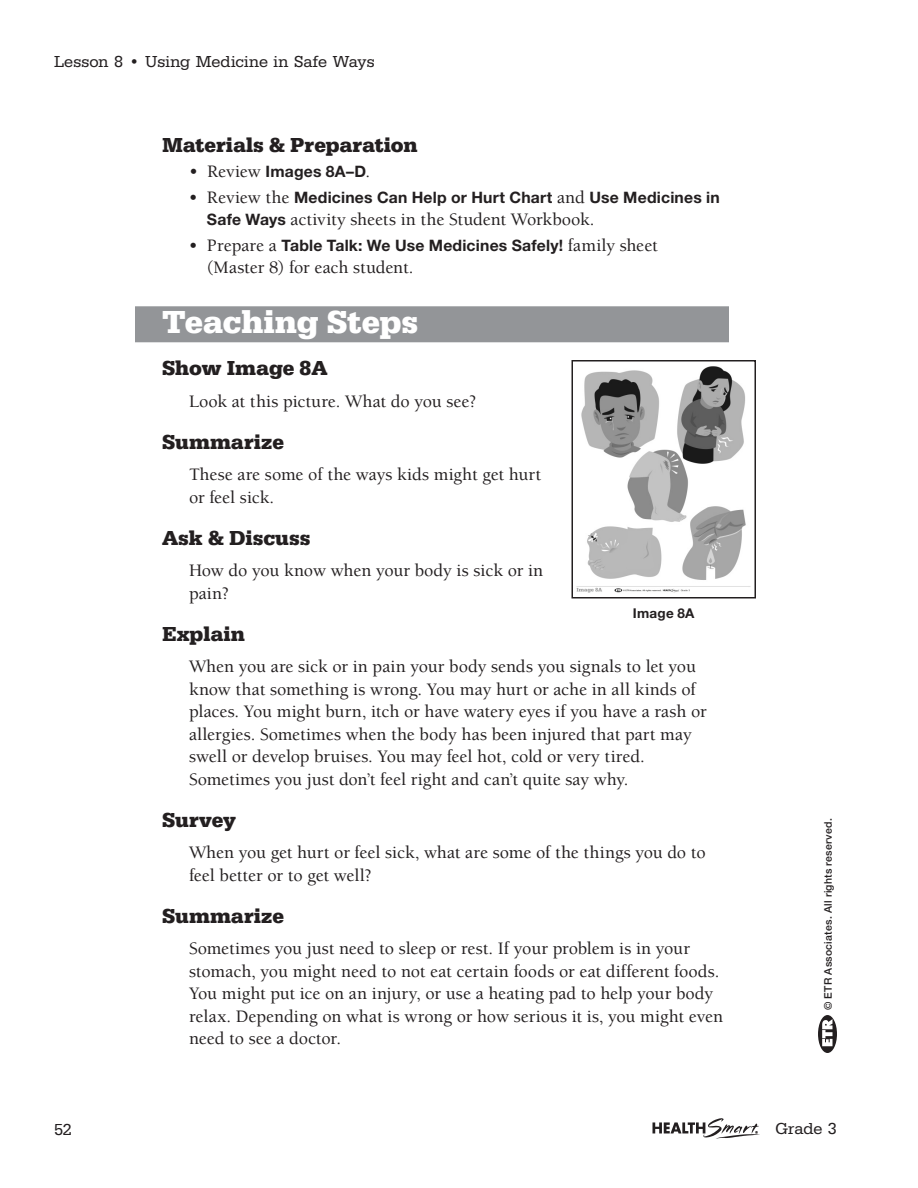
<style>
.page{position:relative;width:918px;height:1188px;background:#fff}
.page>*{position:absolute;margin:0;border:0;box-sizing:border-box;transform-origin:0 0}
.t1{font:700 33px "URW Egyptienne T";letter-spacing:-.005em;color:#fff}
.t2{font:700 21px "URW Egyptienne T";color:#231f20}
.t3{font:500 18px/22.5px "Berkeley";letter-spacing:-.005em;color:#231f20}
.t4{font:16.5px "URW Egyptienne T";color:#231f20}
.t5{font:700 15.75px "Helvetica Neue";letter-spacing:.015em;color:#231f20}
.t6{font:700 13.5px "Helvetica Neue";letter-spacing:.02em;color:#231f20}
.t7{font:500 10.5px "Helvetica Neue";letter-spacing:.02em;color:#231f20}
.s1{font-family:"Berkeley";font-weight:500;font-size:18px}
.s2{font-family:"Helvetica Neue";font-weight:700;font-size:15.75px}
</style>
<div class="page">
<svg style="left:652px;top:1118px;width:108px;height:21px"></svg>
<svg style="left:818px;top:1015px;width:19px;height:38px"></svg>
<div style="left:135px;top:306px;width:594px;height:36px;background:#939598"></div>
<img style="left:576px;top:366px;width:175px;height:227px">
<div style="left:572px;top:360px;width:184px;height:238px;border:2px solid #231f20"></div>
<p class="t4" style="left:54px;top:52px;width:322px">Lesson 8 • Using Medicine in Safe Ways</p>
<p class="t4" style="left:54px;top:1120px;width:20px">52</p>
<p class="t2" style="left:162px;top:132px;width:257px">Materials &amp; Preparation</p>
<p class="t5" style="left:189px;top:162px;width:183px"><span class="s1">• Review</span> Images 8A–D<span class="s1">.</span></p>
<p class="t5" style="left:189px;top:187px;width:532px"><span class="s1">• Review the</span> Medicines Can Help or Hurt Chart <span class="s1">and</span> Use Medicines in</p>
<p class="t3" style="left:207px;top:209px;width:389px"><span class="s2">Safe Ways</span> activity sheets in the Student Workbook.</p>
<p class="t5" style="left:189px;top:235px;width:470px"><span class="s1">• Prepare a</span> Table Talk: We Use Medicines Safely! <span class="s1">family sheet</span></p>
<p class="t3" style="left:207px;top:257px;width:208px">(Master 8) for each student.</p>
<h1 class="t1" style="left:162px;top:303px;width:258px">Teaching Steps</h1>
<p class="t2" style="left:162px;top:356px;width:167px">Show Image 8A</p>
<p class="t3" style="left:189px;top:390px;width:289px">Look at this picture. What do you see?</p>
<p class="t2" style="left:162px;top:429px;width:124px">Summarize</p>
<p class="t3" style="left:189px;top:464px;width:354px">These are some of the ways kids might get hurt or feel sick.</p>
<p class="t2" style="left:162px;top:525px;width:150px">Ask &amp; Discuss</p>
<p class="t3" style="left:189px;top:560px;width:356px">How do you know when your body is sick or in pain?</p>
<p class="t2" style="left:162px;top:621px;width:84px">Explain</p>
<p class="t3" style="left:189px;top:656px;width:519px">When you are sick or in pain your body sends you signals to let you know that something is wrong. You may hurt or ache in all kinds of places. You might burn, itch or have watery eyes if you have a rash or allergies. Sometimes when the body has been injured that part may swell or develop bruises. You may feel hot, cold or very tired.<br>Sometimes you just don’t feel right and can’t quite say why.</p>
<p class="t2" style="left:162px;top:807px;width:76px">Survey</p>
<p class="t3" style="left:189px;top:842px;width:518px">When you get hurt or feel sick, what are some of the things you do to feel better or to get well?</p>
<p class="t2" style="left:162px;top:903px;width:124px">Summarize</p>
<p class="t3" style="left:189px;top:938px;width:536px">Sometimes you just need to sleep or rest. If your problem is in your stomach, you might need to not eat certain foods or eat different foods.<br>You might put ice on an injury, or use a heating pad to help your body relax. Depending on what is wrong or how serious it is, you might even need to see a doctor.</p>
<p class="t6" style="left:633px;top:605px;width:63px">Image 8A</p>
<p class="t7" style="left:822px;top:1010px;width:193px;rotate:-90deg">© ETR Associates. All rights reserved.</p>
<p class="t4" style="left:775px;top:1119px;width:63px">Grade 3</p>
</div>
